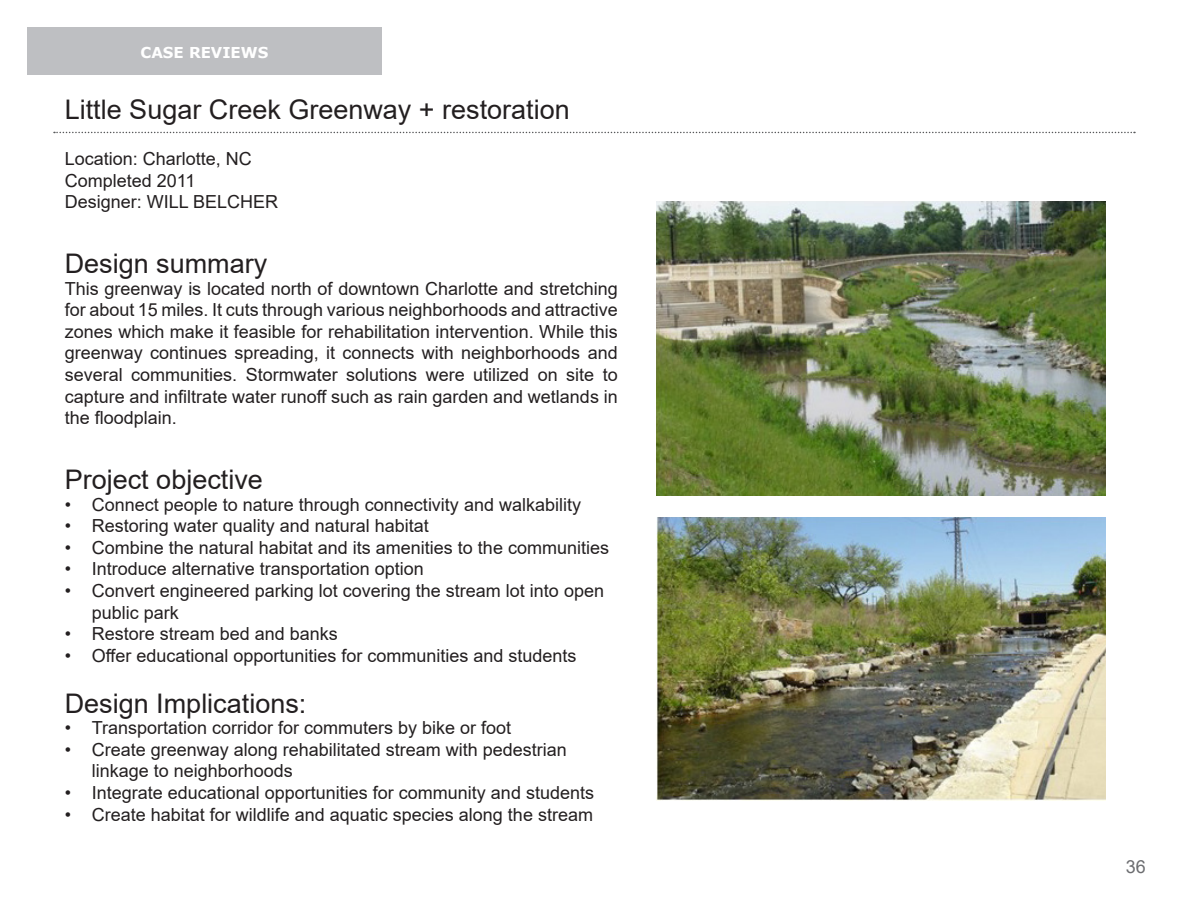
<style>
.page{position:relative;width:1188px;height:918px;background:#fff}
.page>*{position:absolute;margin:0;border:0;box-sizing:border-box;transform-origin:0 0}
.t1{font:27px "Arial";color:#231f20}
.t2{font:18px/21.6px "Arial";color:#231f20}
.t3{font:18px "Arial";color:#6c6d70}
.t4{font:700 15px "Verdana";color:#fff}
</style>
<div class="page">
<svg style="left:54px;top:132px;width:1081px;height:1px"></svg>
<img style="left:657px;top:202px;width:449px;height:293px">
<img style="left:657px;top:518px;width:449px;height:282px">
<div style="left:27px;top:27px;width:355px;height:48px;background:#bebfc2"></div>
<p class="t4" style="left:140px;top:42px;width:129px">CASE REVIEWS</p>
<p class="t1" style="left:65px;top:91px;width:506px">Little Sugar Creek Greenway + restoration</p>
<p class="t2" style="left:65px;top:148px;width:189px">Location: Charlotte, NC</p>
<p class="t2" style="left:65px;top:169px;width:132px">Completed 2011</p>
<p class="t2" style="left:65px;top:191px;width:215px">Designer: WILL BELCHER</p>
<p class="t1" style="left:65px;top:245px;width:204px">Design summary</p>
<p class="t2" style="left:65px;top:277px;width:554px;text-align:justify">This greenway is located north of downtown Charlotte and stretching for about 15 miles. It cuts through various neighborhoods and attractive zones which make it feasible for rehabilitation intervention. While this greenway continues spreading, it connects with neighborhoods and several communities. Stormwater solutions were utilized on site to capture and infiltrate water runoff such as rain garden and wetlands in the floodplain.</p>
<p class="t1" style="left:65px;top:461px;width:200px">Project objective</p>
<p class="t2" style="left:65px;top:493px;width:518px">• Connect people to nature through connectivity and walkability</p>
<p class="t2" style="left:65px;top:515px;width:366px">• Restoring water quality and natural habitat</p>
<p class="t2" style="left:65px;top:537px;width:546px">• Combine the natural habitat and its amenities to the communities</p>
<p class="t2" style="left:65px;top:558px;width:361px">• Introduce alternative transportation option</p>
<p class="t2" style="left:92px;top:580px;width:514px;text-indent:-27px">• Convert engineered parking lot covering the stream lot into open public park</p>
<p class="t2" style="left:65px;top:623px;width:275px">• Restore stream bed and banks</p>
<p class="t2" style="left:65px;top:645px;width:513px">• Offer educational opportunities for communities and students</p>
<p class="t1" style="left:65px;top:684px;width:243px">Design Implications:</p>
<p class="t2" style="left:65px;top:717px;width:448px">• Transportation corridor for commuters by bike or foot</p>
<p class="t2" style="left:92px;top:739px;width:477px;text-indent:-27px">• Create greenway along rehabilitated stream with pedestrian linkage to neighborhoods</p>
<p class="t2" style="left:65px;top:782px;width:531px">• Integrate educational opportunities for community and students</p>
<p class="t2" style="left:65px;top:803px;width:530px">• Create habitat for wildlife and aquatic species along the stream</p>
<p class="t3" style="left:1126px;top:854px;width:22px">36</p>
</div>
